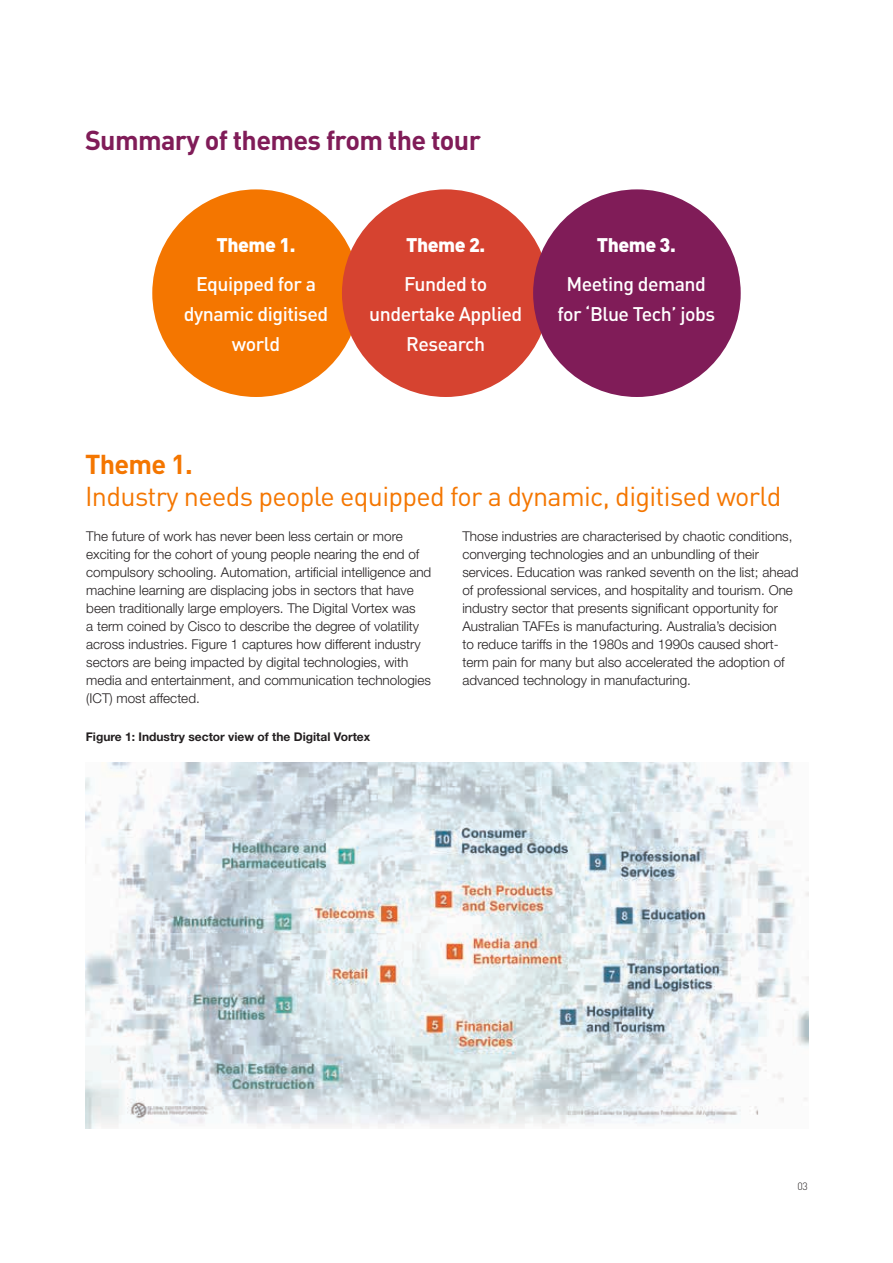
<style>
.page{position:relative;width:893px;height:1263px;background:#fff}
.page>*{position:absolute;margin:0;border:0;box-sizing:border-box;transform-origin:0 0}
.t1{font:27px "DIN";letter-spacing:-.025em;color:#f47600}
.t2{font:700 27px "DIN";letter-spacing:-.025em;color:#801c58}
.t3{font:700 27px "DIN";letter-spacing:-.025em;color:#f47600}
.t4{font:500 19.5px/30px "DIN";letter-spacing:-.025em;color:#fff;text-align:center}
.t5{font:900 19.5px "DIN";letter-spacing:-.025em;color:#fff}
.t6{font:300 13.5px/18px "Helvetica Neue";color:#231f20}
.t7{font:700 12px "Helvetica Neue";color:#231f20}
.t8{font:300 10.5px "DIN";color:#231f20}
</style>
<div class="page">
<img style="left:86px;top:762px;width:723px;height:367px">
<div style="left:152px;top:189px;width:208px;height:208px;background:#f47600;border-radius:50%"></div>
<div style="left:342px;top:189px;width:207px;height:208px;background:#d64330;border-radius:50%"></div>
<div style="left:533px;top:189px;width:208px;height:208px;background:#801c58;border-radius:50%"></div>
<h1 class="t2" style="left:85px;top:123px;width:397px">Summary of themes from the tour</h1>
<h2 class="t5" style="left:217px;top:232px;width:80px">Theme 1.</h2>
<h2 class="t4" style="left:184px;top:268px;width:146px">Equipped for a dynamic digitised world</h2>
<h2 class="t5" style="left:406px;top:232px;width:80px">Theme 2.</h2>
<h2 class="t4" style="left:369px;top:268px;width:154px">Funded to undertake Applied<br>Research</h2>
<h2 class="t5" style="left:597px;top:232px;width:80px">Theme 3.</h2>
<h2 class="t4" style="left:557px;top:268px;width:159px">Meeting demand for ‘Blue Tech’ jobs</h2>
<h1 class="t3" style="left:85px;top:446px;width:109px">Theme 1.</h1>
<h1 class="t1" style="left:85px;top:480px;width:698px">Industry needs people equipped for a dynamic, digitised world</h1>
<p class="t6" style="left:86px;top:527px;width:347px">The future of work has never been less certain or more exciting for the cohort of young people nearing the end of compulsory schooling. Automation, artificial intelligence and machine learning are displacing jobs in sectors that have been traditionally large employers. The Digital Vortex was<br>a term coined by Cisco to describe the degree of volatility across industries. Figure 1 captures how different industry sectors are being impacted by digital technologies, with media and entertainment, and communication technologies (ICT) most affected.</p>
<p class="t6" style="left:462px;top:527px;width:338px">Those industries are characterised by chaotic conditions, converging technologies and an unbundling of their services. Education was ranked seventh on the list; ahead of professional services, and hospitality and tourism. One industry sector that presents significant opportunity for Australian TAFEs is manufacturing. Australia’s decision<br>to reduce tariffs in the 1980s and 1990s caused short&shy;term pain for many but also accelerated the adoption of advanced technology in manufacturing.</p>
<p class="t7" style="left:86px;top:729px;width:286px">Figure 1: Industry sector view of the Digital Vortex</p>
<p class="t8" style="left:797px;top:1180px;width:12px">03</p>
</div>
